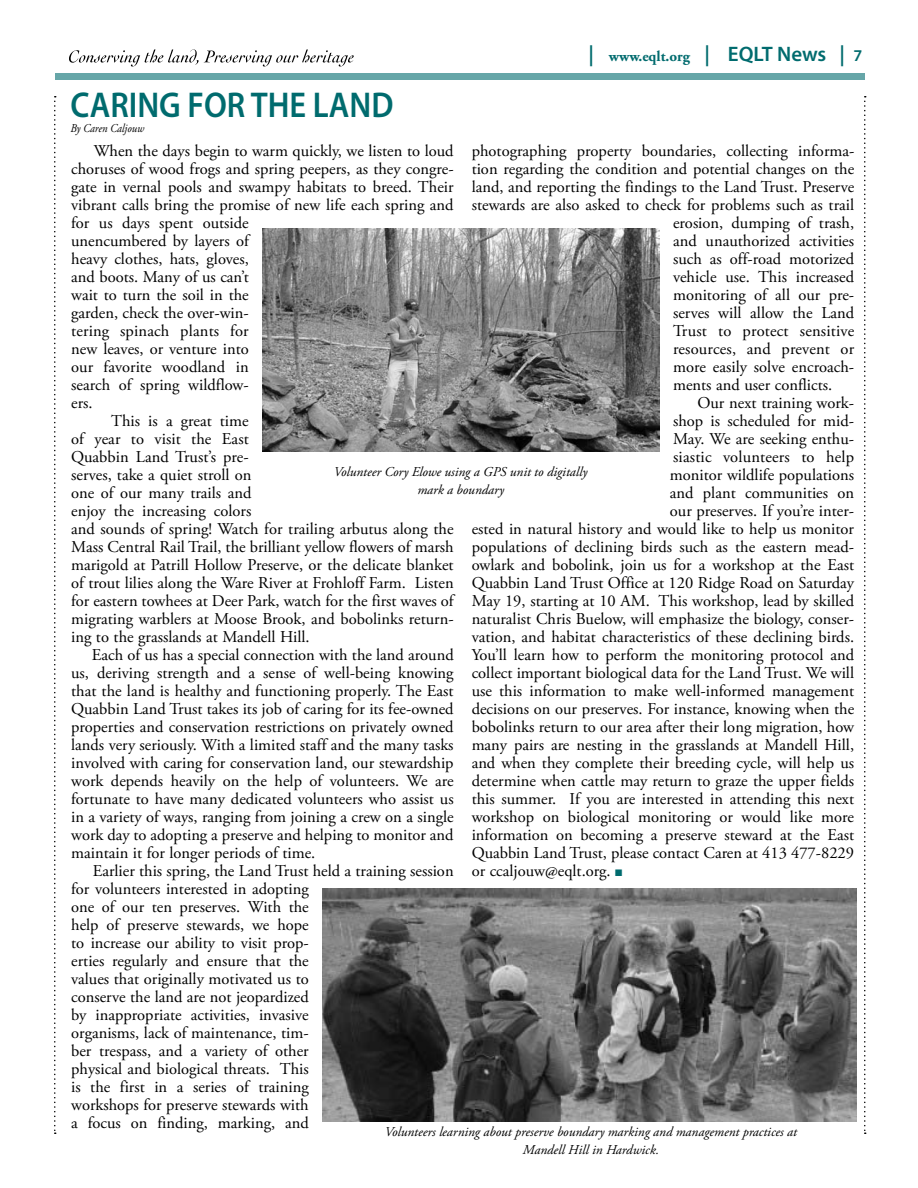
<style>
.page{position:relative;width:918px;height:1188px;background:#fff}
.page>*{position:absolute;margin:0;border:0;box-sizing:border-box;transform-origin:0 0}
.t1{font:600 36px "Myriad Pro";color:#006b6e;scale:.9 1}
.t2{font:16.5px "Adobe Garamond Pro";color:#000}
.t3{font:700 15px "Adobe Garamond Pro";color:#006b6e}
.t4{font:italic 13.5px/18px "Adobe Garamond Pro";color:#000;text-align:center}
.t5{font:italic 12px "Adobe Garamond Pro";color:#000;scale:.9 1}
.s1{font-family:"Myriad Pro";font-weight:600;font-size:21px}
.s2{font-family:"Myriad Pro";font-weight:600;font-size:16.5px}
.s3{color:#006b6e}
</style>
<div class="page">
<div style="left:56px;top:74px;width:809px;height:6px;background:#66a6a8"></div>
<svg style="left:54px;top:96px;width:2px;height:1038px"></svg>
<svg style="left:864px;top:96px;width:2px;height:1038px"></svg>
<svg style="left:69px;top:49px;width:285px;height:18px"></svg>
<img style="left:262px;top:228px;width:398px;height:224px">
<img style="left:322px;top:888px;width:535px;height:233px">
<h1 class="t1" style="left:70px;top:82px;width:361px">CARING FOR THE LAND</h1>
<p class="t5" style="left:70px;top:121px;width:83px">By Caren Caljouw</p>
<p class="t3" style="left:588px;top:47px;width:276px"><span class="s1">|</span> www.eqlt.org <span class="s1">| EQLT News |</span> <span class="s2">7</span></p>
<p class="t2" style="left:94px;top:141px;width:361px">When the days begin to warm quickly, we listen to loud</p>
<p class="t2" style="left:71px;top:159px;width:384px">choruses of wood frogs and spring peepers, as they congre-</p>
<p class="t2" style="left:71px;top:177px;width:384px">gate in vernal pools and swampy habitats to breed. Their</p>
<p class="t2" style="left:71px;top:195px;width:384px">vibrant calls bring the promise of new life each spring and</p>
<p class="t2" style="left:71px;top:213px;width:179px">for us days spent outside</p>
<p class="t2" style="left:71px;top:231px;width:179px">unencumbered by layers of</p>
<p class="t2" style="left:71px;top:249px;width:179px">heavy clothes, hats, gloves,</p>
<p class="t2" style="left:71px;top:267px;width:179px">and boots. Many of us can’t</p>
<p class="t2" style="left:71px;top:285px;width:179px">wait to turn the soil in the</p>
<p class="t2" style="left:71px;top:303px;width:179px">garden, check the over-win-</p>
<p class="t2" style="left:71px;top:321px;width:179px">tering spinach plants for</p>
<p class="t2" style="left:71px;top:339px;width:179px">new leaves, or venture into</p>
<p class="t2" style="left:71px;top:357px;width:179px">our favorite woodland in</p>
<p class="t2" style="left:71px;top:375px;width:179px">search of spring wildflow-</p>
<p class="t2" style="left:71px;top:393px;width:23px">ers.</p>
<p class="t2" style="left:111px;top:411px;width:139px">This is a great time</p>
<p class="t2" style="left:71px;top:429px;width:179px">of year to visit the East</p>
<p class="t2" style="left:71px;top:447px;width:179px">Quabbin Land Trust’s pre-</p>
<p class="t2" style="left:71px;top:465px;width:182px">serves, take a quiet stroll on</p>
<p class="t2" style="left:71px;top:483px;width:182px">one of our many trails and</p>
<p class="t2" style="left:71px;top:501px;width:182px">enjoy the increasing colors</p>
<p class="t2" style="left:71px;top:519px;width:384px">and sounds of spring! Watch for trailing arbutus along the</p>
<p class="t2" style="left:71px;top:537px;width:384px">Mass Central Rail Trail, the brilliant yellow flowers of marsh</p>
<p class="t2" style="left:71px;top:555px;width:384px">marigold at Patrill Hollow Preserve, or the delicate blanket</p>
<p class="t2" style="left:71px;top:573px;width:384px">of trout lilies along the Ware River at Frohloff Farm. Listen</p>
<p class="t2" style="left:71px;top:591px;width:384px">for eastern towhees at Deer Park, watch for the first waves of</p>
<p class="t2" style="left:71px;top:609px;width:384px">migrating warblers at Moose Brook, and bobolinks return-</p>
<p class="t2" style="left:71px;top:627px;width:240px">ing to the grasslands at Mandell Hill.</p>
<p class="t2" style="left:92px;top:645px;width:363px">Each of us has a special connection with the land around</p>
<p class="t2" style="left:71px;top:663px;width:384px">us, deriving strength and a sense of well-being knowing</p>
<p class="t2" style="left:71px;top:681px;width:384px">that the land is healthy and functioning properly. The East</p>
<p class="t2" style="left:71px;top:699px;width:384px">Quabbin Land Trust takes its job of caring for its fee-owned</p>
<p class="t2" style="left:71px;top:717px;width:384px">properties and conservation restrictions on privately owned</p>
<p class="t2" style="left:71px;top:735px;width:384px">lands very seriously. With a limited staff and the many tasks</p>
<p class="t2" style="left:71px;top:753px;width:384px">involved with caring for conservation land, our stewardship</p>
<p class="t2" style="left:71px;top:771px;width:384px">work depends heavily on the help of volunteers. We are</p>
<p class="t2" style="left:71px;top:789px;width:384px">fortunate to have many dedicated volunteers who assist us</p>
<p class="t2" style="left:71px;top:807px;width:384px">in a variety of ways, ranging from joining a crew on a single</p>
<p class="t2" style="left:71px;top:825px;width:384px">work day to adopting a preserve and helping to monitor and</p>
<p class="t2" style="left:71px;top:843px;width:246px">maintain it for longer periods of time.</p>
<p class="t2" style="left:93px;top:861px;width:362px">Earlier this spring, the Land Trust held a training session</p>
<p class="t2" style="left:71px;top:879px;width:239px">for volunteers interested in adopting</p>
<p class="t2" style="left:71px;top:897px;width:239px">one of our ten preserves. With the</p>
<p class="t2" style="left:71px;top:915px;width:239px">help of preserve stewards, we hope</p>
<p class="t2" style="left:71px;top:933px;width:239px">to increase our ability to visit prop-</p>
<p class="t2" style="left:71px;top:951px;width:239px">erties regularly and ensure that the</p>
<p class="t2" style="left:71px;top:969px;width:239px">values that originally motivated us to</p>
<p class="t2" style="left:71px;top:987px;width:239px">conserve the land are not jeopardized</p>
<p class="t2" style="left:71px;top:1005px;width:239px">by inappropriate activities, invasive</p>
<p class="t2" style="left:71px;top:1023px;width:239px">organisms, lack of maintenance, tim-</p>
<p class="t2" style="left:71px;top:1041px;width:239px">ber trespass, and a variety of other</p>
<p class="t2" style="left:71px;top:1059px;width:239px">physical and biological threats. This</p>
<p class="t2" style="left:71px;top:1077px;width:239px">is the first in a series of training</p>
<p class="t2" style="left:71px;top:1095px;width:239px">workshops for preserve stewards with</p>
<p class="t2" style="left:71px;top:1113px;width:239px">a focus on finding, marking, and</p>
<p class="t2" style="left:472px;top:141px;width:384px">photographing property boundaries, collecting informa-</p>
<p class="t2" style="left:472px;top:159px;width:384px">tion regarding the condition and potential changes on the</p>
<p class="t2" style="left:472px;top:177px;width:384px">land, and reporting the findings to the Land Trust. Preserve</p>
<p class="t2" style="left:472px;top:195px;width:384px">stewards are also asked to check for problems such as trail</p>
<p class="t2" style="left:673px;top:213px;width:183px">erosion, dumping of trash,</p>
<p class="t2" style="left:673px;top:231px;width:183px">and unauthorized activities</p>
<p class="t2" style="left:673px;top:249px;width:183px">such as off-road motorized</p>
<p class="t2" style="left:673px;top:267px;width:183px">vehicle use. This increased</p>
<p class="t2" style="left:673px;top:285px;width:183px">monitoring of all our pre-</p>
<p class="t2" style="left:673px;top:303px;width:183px">serves will allow the Land</p>
<p class="t2" style="left:673px;top:321px;width:183px">Trust to protect sensitive</p>
<p class="t2" style="left:673px;top:339px;width:183px">resources, and prevent or</p>
<p class="t2" style="left:673px;top:357px;width:183px">more easily solve encroach-</p>
<p class="t2" style="left:673px;top:375px;width:161px">ments and user conflicts.</p>
<p class="t2" style="left:697px;top:393px;width:158px">Our next training work-</p>
<p class="t2" style="left:673px;top:411px;width:183px">shop is scheduled for mid-</p>
<p class="t2" style="left:673px;top:429px;width:183px">May. We are seeking enthu-</p>
<p class="t2" style="left:673px;top:447px;width:183px">siastic volunteers to help</p>
<p class="t2" style="left:670px;top:465px;width:186px">monitor wildlife populations</p>
<p class="t2" style="left:670px;top:483px;width:186px">and plant communities on</p>
<p class="t2" style="left:670px;top:501px;width:186px">our preserves. If you’re inter-</p>
<p class="t2" style="left:472px;top:519px;width:384px">ested in natural history and would like to help us monitor</p>
<p class="t2" style="left:472px;top:537px;width:384px">populations of declining birds such as the eastern mead-</p>
<p class="t2" style="left:472px;top:555px;width:384px">owlark and bobolink, join us for a workshop at the East</p>
<p class="t2" style="left:472px;top:573px;width:384px">Quabbin Land Trust Office at 120 Ridge Road on Saturday</p>
<p class="t2" style="left:472px;top:591px;width:384px">May 19, starting at 10 AM. This workshop, lead by skilled</p>
<p class="t2" style="left:472px;top:609px;width:384px">naturalist Chris Buelow, will emphasize the biology, conser-</p>
<p class="t2" style="left:472px;top:627px;width:384px">vation, and habitat characteristics of these declining birds.</p>
<p class="t2" style="left:472px;top:645px;width:384px">You’ll learn how to perform the monitoring protocol and</p>
<p class="t2" style="left:472px;top:663px;width:384px">collect important biological data for the Land Trust. We will</p>
<p class="t2" style="left:472px;top:681px;width:384px">use this information to make well-informed management</p>
<p class="t2" style="left:472px;top:699px;width:384px">decisions on our preserves. For instance, knowing when the</p>
<p class="t2" style="left:472px;top:717px;width:384px">bobolinks return to our area after their long migration, how</p>
<p class="t2" style="left:472px;top:735px;width:384px">many pairs are nesting in the grasslands at Mandell Hill,</p>
<p class="t2" style="left:472px;top:753px;width:384px">and when they complete their breeding cycle, will help us</p>
<p class="t2" style="left:472px;top:771px;width:384px">determine when cattle may return to graze the upper fields</p>
<p class="t2" style="left:472px;top:789px;width:384px">this summer. If you are interested in attending this next</p>
<p class="t2" style="left:472px;top:807px;width:384px">workshop on biological monitoring or would like more</p>
<p class="t2" style="left:472px;top:825px;width:384px">information on becoming a preserve steward at the East</p>
<p class="t2" style="left:472px;top:843px;width:384px">Quabbin Land Trust, please contact Caren at 413 477-8229</p>
<p class="t2" style="left:472px;top:861px;width:152px">or ccaljouw@eqlt.org. <span class="s3">■</span></p>
<p class="t4" style="left:334px;top:463px;width:255px">Volunteer Cory Elowe using a GPS unit to digitally mark a boundary</p>
<p class="t4" style="left:385px;top:1123px;width:414px">Volunteers learning about preserve boundary marking and management practices at<br>Mandell Hill in Hardwick.</p>
</div>
